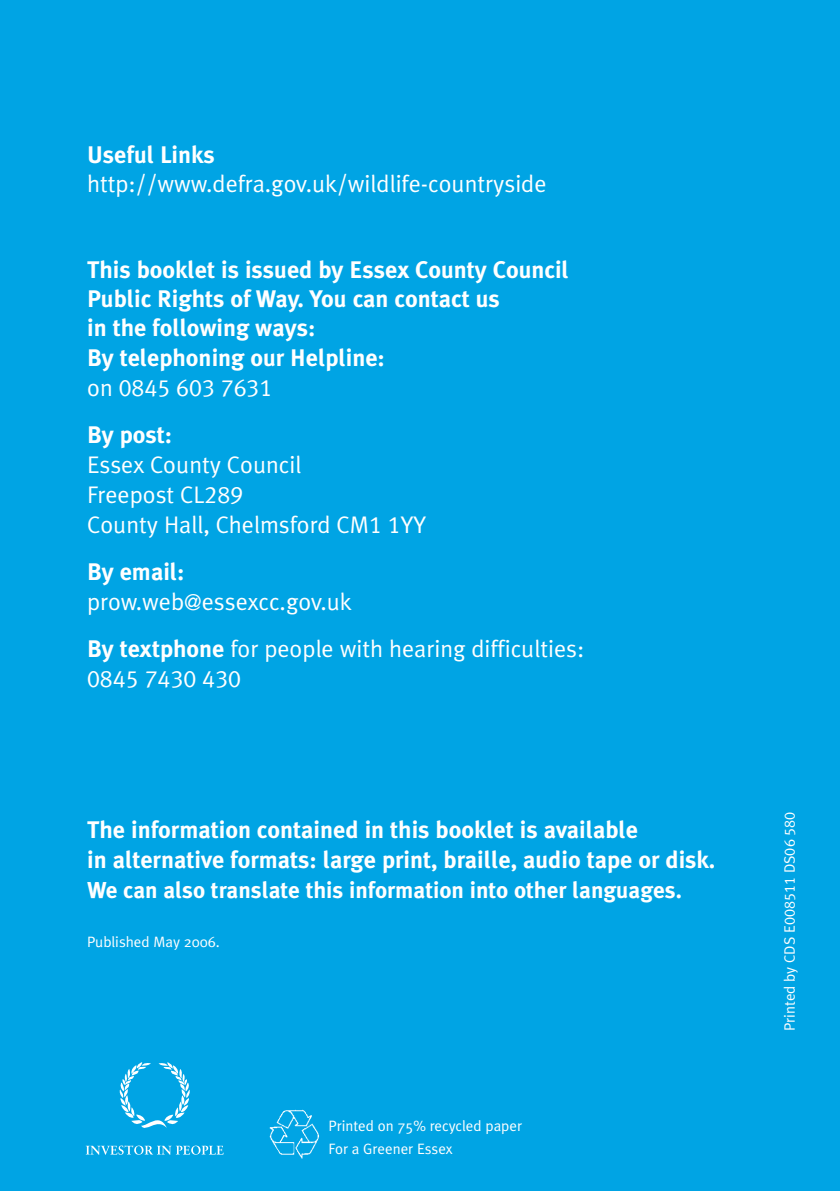
<style>
.page{position:relative;width:840px;height:1191px;background:#fff}
.page>*{position:absolute;margin:0;border:0;box-sizing:border-box;transform-origin:0 0}
.t1{font:700 24px/29.2px "Meta Plus";color:#fff}
.t2{font:24px/30px "Meta Plus Normal";color:#fff}
.t3{font:24px "Meta Plus Normal Caps";color:#fff}
.t4{font:700 23px "Meta Plus";color:#fff}
.t5{font:15px/23px "Meta Plus Normal";color:#fff}
.s1{font-family:"Meta Plus Normal"}
.s2{font-family:"Meta Plus Normal Caps"}
.s3{font-size:22px}
.s4{font-family:"Meta Plus";font-weight:700}
</style>
<div class="page">
<div style="left:0;top:1px;width:839px;height:1190px;background:#00a4e4"></div>
<svg style="left:86px;top:1145px;width:138px;height:9px"></svg>
<svg style="left:119px;top:1062px;width:71px;height:66px"></svg>
<img style="left:269px;top:1109px;width:50px;height:50px">
<p class="t1" style="left:87px;top:142px;width:129px">Useful Links</p>
<p class="t2" style="left:87px;top:170px;width:460px">http://www.defra.gov.uk/wildlife-countryside</p>
<p class="t1" style="left:87px;top:257px;width:483px">This booklet is issued by Essex County Council Public Rights of Way. You can contact us<br>in the following ways:<br>By telephoning our Helpline:</p>
<p class="t3" style="left:87px;top:374px;width:186px"><span class="s1">on</span> 0845 603 7631</p>
<p class="t1" style="left:87px;top:421px;width:86px">By post:</p>
<p class="t2" style="left:87px;top:451px;width:340px">Essex County Council<br>Freepost <span class="s2">CL289<br></span>County Hall, Chelmsford <span class="s2">CM1 1YY</span></p>
<p class="t1" style="left:87px;top:558px;width:99px">By email:</p>
<p class="t2" style="left:87px;top:580px;width:498px;line-height:47px">prow.web<span class="s3">@</span>essexcc.gov.uk<br><span class="s4">By textphone</span> for people with hearing difficulties:</p>
<p class="t3" style="left:87px;top:665px;width:155px">0845 7430 430</p>
<p class="t1" style="left:87px;top:816px;width:629px;line-height:30px">The information contained in this booklet is available<br>in alternative formats: large print, braille, audio tape or disk.</p>
<p class="t4" style="left:87px;top:880px;width:596px">We can also translate this information into other languages.</p>
<p class="t5" style="left:87px;top:931px;width:134px">Published May 2006.</p>
<p class="t5" style="left:328px;top:1115px;width:195px">Printed on 75% recycled paper<br>For a Greener Essex</p>
<p class="t5" style="left:778px;top:1030px;width:220px;rotate:-90deg">Printed by CDS E<span class="s2">008511 DS06 580</span></p>
</div>
